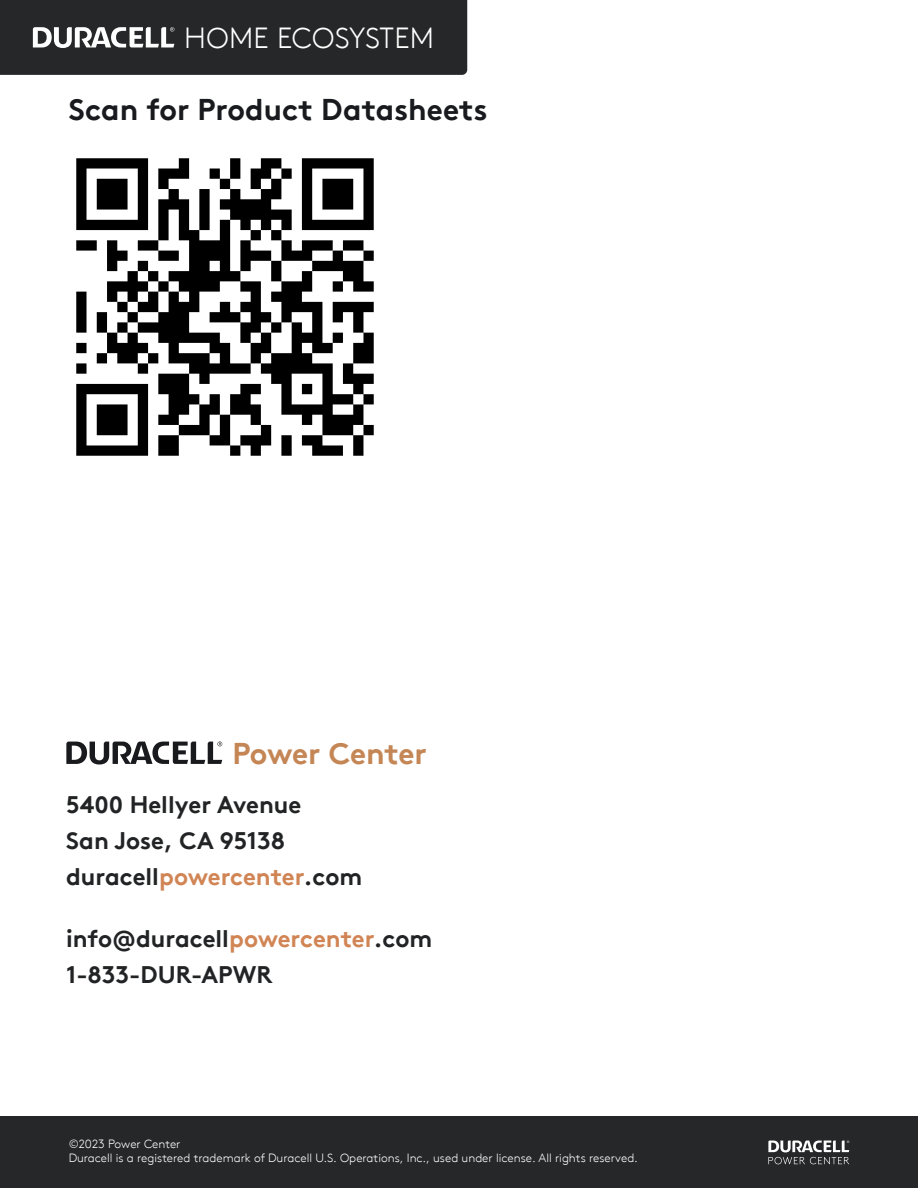
<style>
.page{position:relative;width:918px;height:1188px;background:#fff}
.page>*{position:absolute;margin:0;border:0;box-sizing:border-box;transform-origin:0 0}
.t1{font:700 30px "Brown";color:#181a1d}
.t2{font:700 30px "Brown";letter-spacing:-.015em;color:#c58655}
.t3{font:300 29.1px "Brown";letter-spacing:.01em;color:#fff}
.t4{font:700 24px/36px "Brown";color:#212324}
.t5{font:300 12px/14.4px "Brown";color:#fff}
.s1{color:#d18555}
</style>
<div class="page">
<svg style="left:66px;top:741px;width:156px;height:24px"></svg>
<img style="left:76px;top:158px;width:298px;height:298px">
<div style="left:0;top:1117px;width:918px;height:71px;background:#252728"></div>
<svg style="left:768px;top:1141px;width:81px;height:23px"></svg>
<div style="left:0;top:0;width:467px;height:75px;background:#252728"></div>
<h2 class="t3" style="left:184px;top:16px;width:251px">HOME ECOSYSTEM</h2>
<h1 class="t1" style="left:69px;top:85px;width:420px">Scan for Product Datasheets</h1>
<h1 class="t2" style="left:233px;top:729px;width:196px">Power Center</h1>
<h3 class="t4" style="left:66px;top:784px;width:298px">5400 Hellyer Avenue<br>San Jose, CA 95138 duracell<span class="s1">powercenter</span>.com</h3>
<h3 class="t4" style="left:66px;top:919px;width:368px">info@duracell<span class="s1">powercenter</span>.com<br>1-833-DUR-APWR</h3>
<p class="t5" style="left:69px;top:1135px;width:571px">©2023 Power Center<br>Duracell is a registered trademark of Duracell U.S. Operations, Inc., used under license. All rights reserved.</p>
</div>
